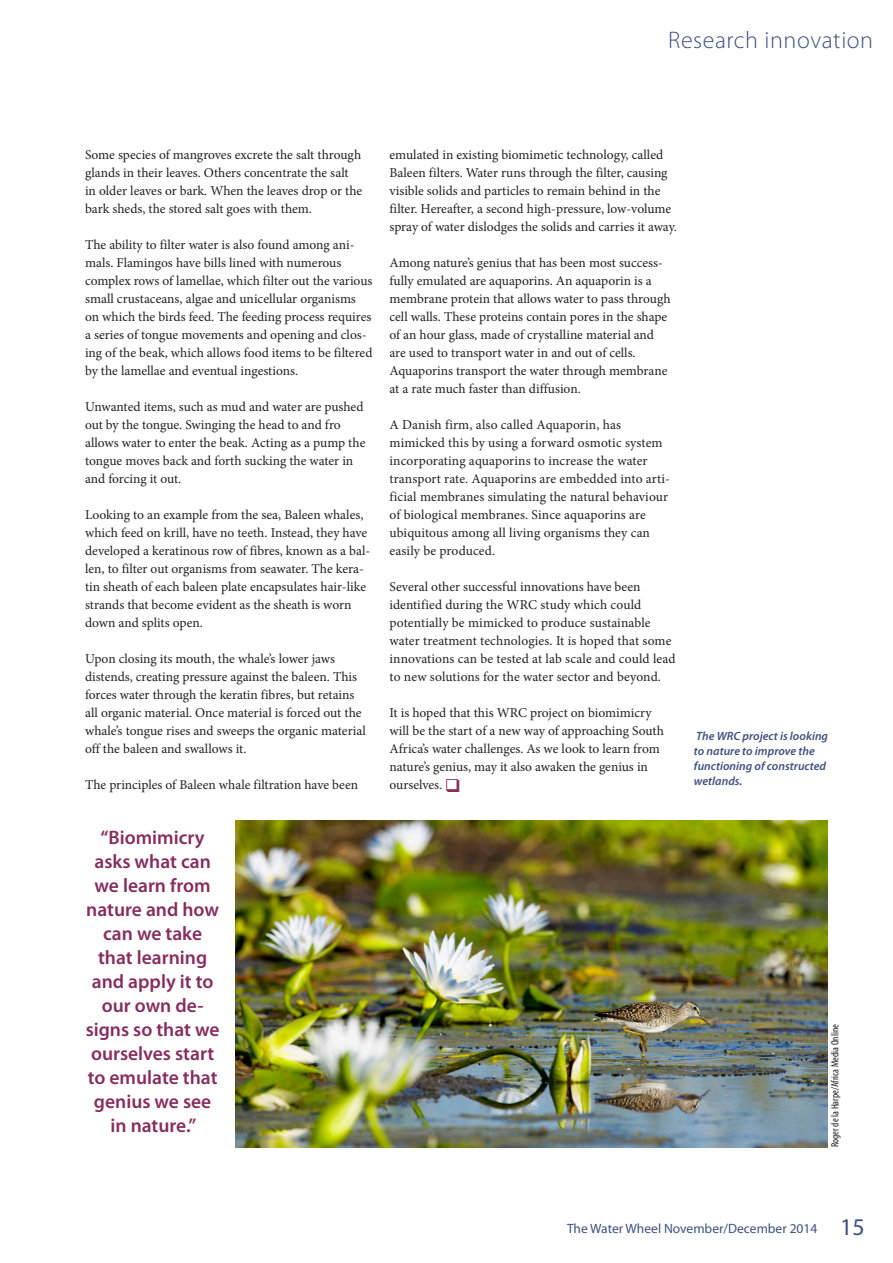
<style>
.page{position:relative;width:893px;height:1263px;background:#fff}
.page>*{position:absolute;margin:0;border:0;box-sizing:border-box;transform-origin:0 0}
.t1{font:300 24px "Myriad Pro";letter-spacing:.025em;color:#3f5080}
.Pull_quote_new{font:600 19.5px/24px "Myriad Pro";color:#862d5e;text-align:center}
.Body_text_no_indent{font:13.5px/18px "Minion Pro";color:#231f20}
.t2{font:13.5px "Myriad Pro";color:#3f5080}
.t3{font:italic 600 12px/15px "Myriad Pro";color:#3f5080}
.Photo_credit{font:condensed 10.65px "Myriad Pro";color:#231f20}
.s1{font-size:24px}
</style>
<div class="page">
<img style="left:235px;top:821px;width:592px;height:326px">
<h1 class="t1" style="left:668px;top:26px;width:207px">Research innovation</h1>
<p class="Body_text_no_indent" style="left:85px;top:145px;width:279px">Some species of mangroves excrete the salt through glands in their leaves. Others concentrate the salt in older leaves or bark. When the leaves drop or the bark sheds, the stored salt goes with them.</p>
<p class="Body_text_no_indent" style="left:85px;top:235px;width:289px">The ability to filter water is also found among ani&shy;mals. Flamingos have bills lined with numerous complex rows of lamellae, which filter out the various small crustaceans, algae and unicellular organisms on which the birds feed. The feeding process requires a series of tongue movements and opening and clos&shy;ing of the beak, which allows food items to be filtered by the lamellae and eventual ingestions.</p>
<p class="Body_text_no_indent" style="left:85px;top:397px;width:282px">Unwanted items, such as mud and water are pushed out by the tongue. Swinging the head to and fro allows water to enter the beak. Acting as a pump the tongue moves back and forth sucking the water in and forcing it out.</p>
<p class="Body_text_no_indent" style="left:85px;top:505px;width:287px">Looking to an example from the sea, Baleen whales, which feed on krill, have no teeth. Instead, they have developed a keratinous row of fibres, known as a bal&shy;len, to filter out organisms from seawater. The kera&shy;tin sheath of each baleen plate encapsulates hair-like strands that become evident as the sheath is worn down and splits open.</p>
<p class="Body_text_no_indent" style="left:85px;top:649px;width:282px">Upon closing its mouth, the whale’s lower jaws distends, creating pressure against the baleen. This forces water through the keratin fibres, but retains all organic material. Once material is forced out the whale’s tongue rises and sweeps the organic material off the baleen and swallows it.</p>
<p class="Body_text_no_indent" style="left:85px;top:775px;width:275px">The principles of Baleen whale filtration have been</p>
<p class="Pull_quote_new" style="left:86px;top:825px;width:135px">“Biomimicry asks what can we learn from nature and how can we take that learning and apply it to our own de&shy;signs so that we ourselves start to emulate that genius we see in nature.”</p>
<p class="Body_text_no_indent" style="left:389px;top:145px;width:289px">emulated in existing biomimetic technology, called Baleen filters. Water runs through the filter, causing visible solids and particles to remain behind in the filter. Hereafter, a second high-pressure, low-volume spray of water dislodges the solids and carries it away.</p>
<p class="Body_text_no_indent" style="left:389px;top:253px;width:283px">Among nature’s genius that has been most success&shy;fully emulated are aquaporins. An aquaporin is a membrane protein that allows water to pass through cell walls. These proteins contain pores in the shape of an hour glass, made of crystalline material and are used to transport water in and out of cells.<br>Aquaporins transport the water through membrane at a rate much faster than diffusion.</p>
<p class="Body_text_no_indent" style="left:389px;top:415px;width:282px">A Danish firm, also called Aquaporin, has mimicked this by using a forward osmotic system incorporating aquaporins to increase the water transport rate. Aquaporins are embedded into arti&shy;ficial membranes simulating the natural behaviour of biological membranes. Since aquaporins are ubiquitous among all living organisms they can easily be produced.</p>
<p class="Body_text_no_indent" style="left:389px;top:577px;width:288px">Several other successful innovations have been identified during the WRC study which could potentially be mimicked to produce sustainable water treatment technologies. It is hoped that some innovations can be tested at lab scale and could lead to new solutions for the water sector and beyond.</p>
<p class="Body_text_no_indent" style="left:389px;top:703px;width:276px">It is hoped that this WRC project on biomimicry will be the start of a new way of approaching South Africa’s water challenges. As we look to learn from nature’s genius, may it also awaken the genius in ourselves.</p>
<p class="t3" style="left:694px;top:728px;width:136px">The WRC project is looking to nature to improve the functioning of constructed wetlands.</p>
<p class="Photo_credit" style="left:828px;top:1147px;width:124px;rotate:-90deg">Roger de la Harpe/Africa Media Online</p>
<p class="t2" style="left:567px;top:1220px;width:299px">The Water Wheel November/December 2014 <span class="s1">15</span></p>
</div>
